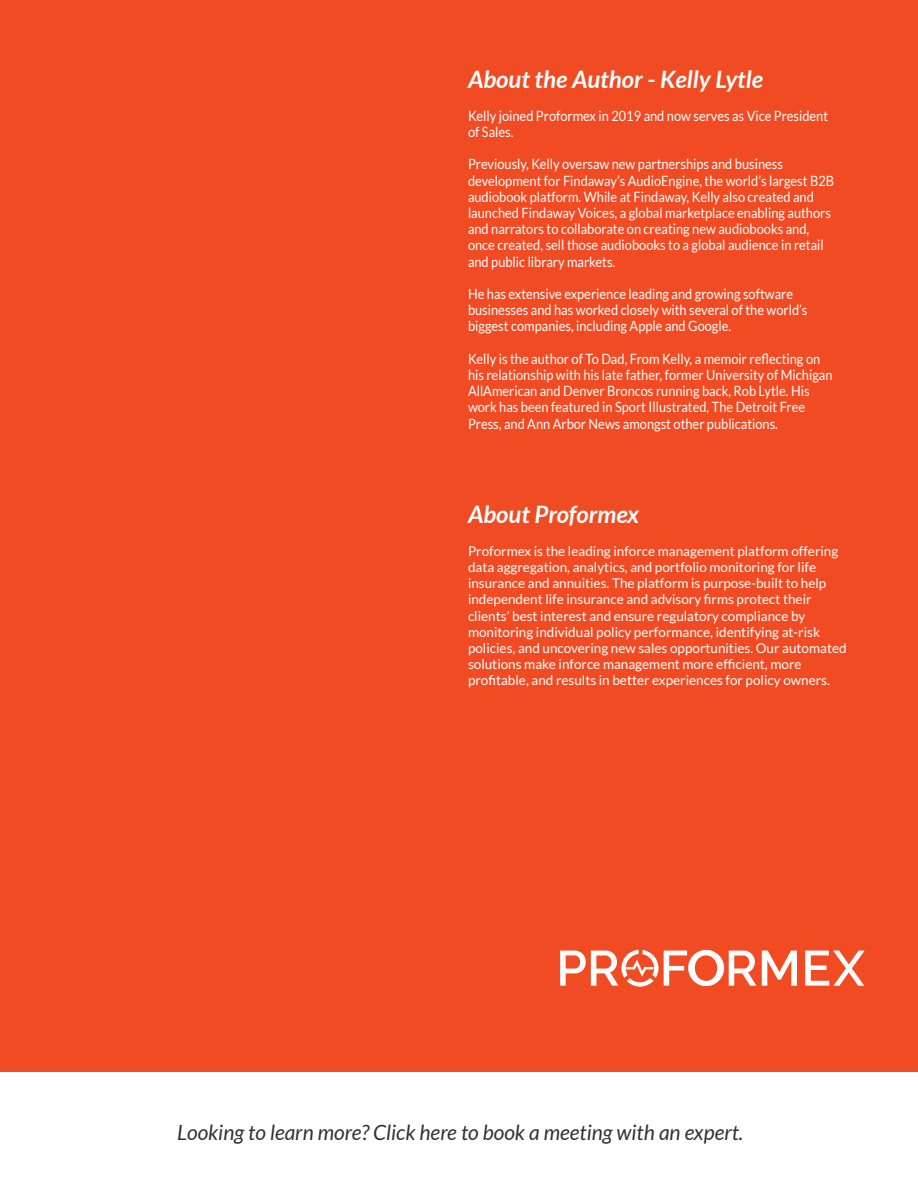
<style>
.page{position:relative;width:918px;height:1188px;background:#fff}
.page>*{position:absolute;margin:0;border:0;box-sizing:border-box;transform-origin:0 0}
.t1{font:italic 700 24px "Lato";color:#fff}
.t2{font:italic 21px "Lato";color:#323232}
.t3{font:14.1px/16.2px "Lato";color:#fff;scale:.9 1}
.t4{font:13.5px/16.2px "Lato";color:#fff}
</style>
<div class="page">
<div style="left:0;top:0;width:918px;height:1071px;background:#f04b23"></div>
<svg style="left:762px;top:951px;width:35px;height:35px"></svg>
<svg style="left:805px;top:951px;width:60px;height:35px"></svg>
<svg style="left:560px;top:950px;width:196px;height:37px"></svg>
<p class="t1" style="left:468px;top:66px;width:297px">About the Author - Kelly Lytle</p>
<p class="t3" style="left:468px;top:107px;width:402px">Kelly joined Proformex in 2019 and now serves as Vice President of Sales.</p>
<p class="t3" style="left:468px;top:156px;width:408px">Previously, Kelly oversaw new partnerships and business development for Findaway’s AudioEngine, the world’s largest B2B audiobook platform. While at Findaway, Kelly also created and launched Findaway Voices, a global marketplace enabling authors and narrators to collaborate on creating new audiobooks and, once created, sell those audiobooks to a global audience in retail and public library markets.</p>
<p class="t3" style="left:468px;top:286px;width:379px">He has extensive experience leading and growing software businesses and has worked closely with several of the world’s biggest companies, including Apple and Google.</p>
<p class="t3" style="left:468px;top:350px;width:407px">Kelly is the author of To Dad, From Kelly, a memoir reflecting on his relationship with his late father, former University of Michigan AllAmerican and Denver Broncos running back, Rob Lytle. His work has been featured in Sport Illustrated, The Detroit Free Press, and Ann Arbor News amongst other publications.</p>
<p class="t1" style="left:468px;top:501px;width:173px">About Proformex</p>
<p class="t4" style="left:468px;top:543px;width:380px">Proformex is the leading inforce management platform offering data aggregation, analytics, and portfolio monitoring for life insurance and annuities. The platform is purpose-built to help independent life insurance and advisory firms protect their clients’ best interest and ensure regulatory compliance by monitoring individual policy performance, identifying at-risk policies, and uncovering new sales opportunities. Our automated solutions make inforce management more efficient, more profitable, and results in better experiences for policy owners.</p>
<p class="t2" style="left:177px;top:1121px;width:568px">Looking to learn more? Click here to book a meeting with an expert.</p>
</div>
